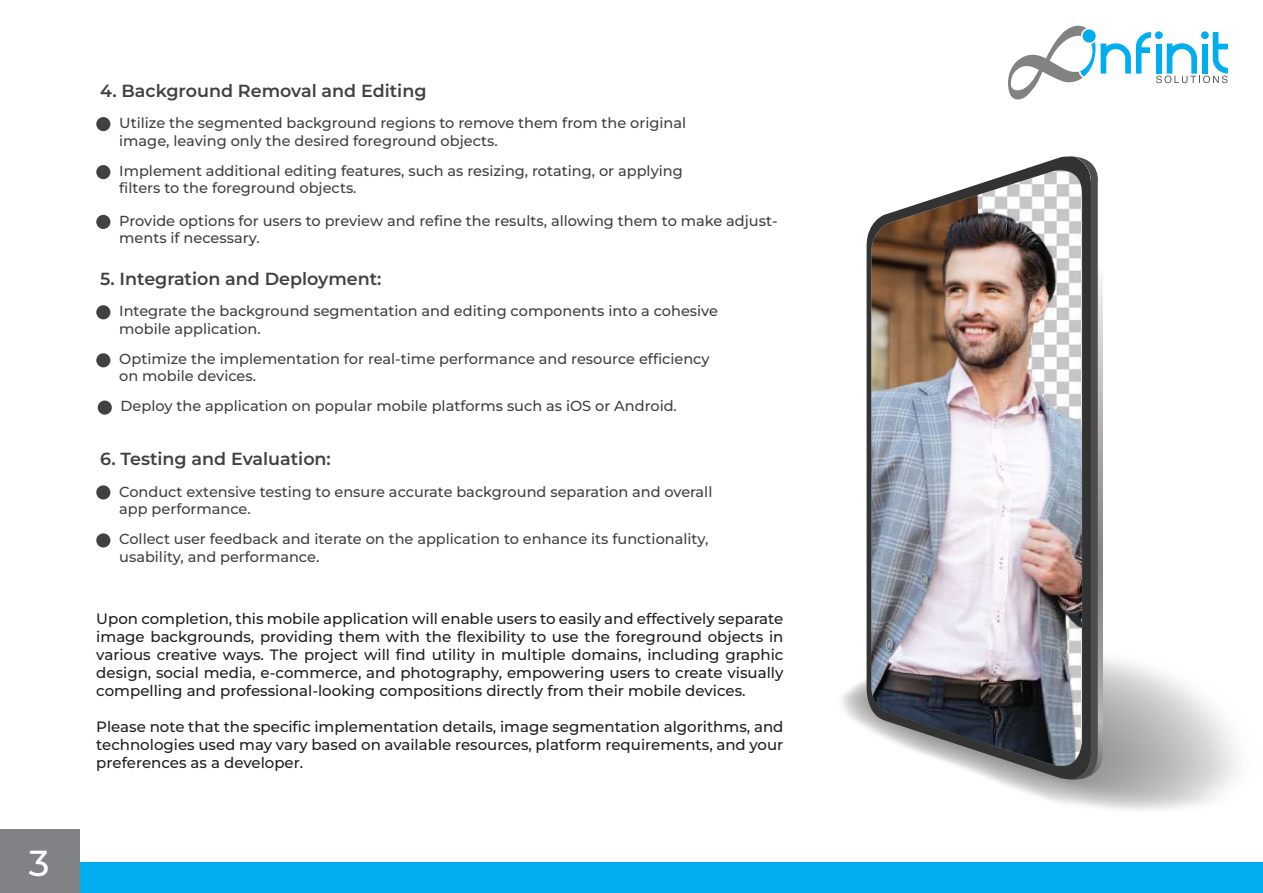
<style>
.page{position:relative;width:1263px;height:893px;background:#fff}
.page>*{position:absolute;margin:0;border:0;box-sizing:border-box;transform-origin:0 0}
.t1{font:500 36.15px "Montserrat";color:#fff}
.t2{font:600 17.55px "Montserrat";color:#414042}
.t3{font:500 15px/18px "Montserrat";color:#231f20;text-align:justify}
.t4{font:500 14.55px/17.4px "Montserrat";color:#414042}
</style>
<div class="page">
<svg style="left:847px;top:691px;width:369px;height:114px"></svg>
<img style="left:852px;top:157px;width:341px;height:643px">
<div style="left:96px;top:117px;width:14px;height:14px;background:#414042;border-radius:50%"></div>
<div style="left:96px;top:165px;width:14px;height:14px;background:#414042;border-radius:50%"></div>
<div style="left:96px;top:215px;width:14px;height:14px;background:#414042;border-radius:50%"></div>
<div style="left:96px;top:305px;width:14px;height:14px;background:#414042;border-radius:50%"></div>
<div style="left:96px;top:353px;width:14px;height:14px;background:#414042;border-radius:50%"></div>
<div style="left:98px;top:401px;width:14px;height:14px;background:#414042;border-radius:50%"></div>
<div style="left:96px;top:485px;width:14px;height:14px;background:#414042;border-radius:50%"></div>
<div style="left:96px;top:533px;width:14px;height:14px;background:#414042;border-radius:50%"></div>
<div style="left:0;top:862px;width:1263px;height:31px;background:#00aeef"></div>
<svg style="left:1008px;top:25px;width:220px;height:75px"></svg>
<div style="left:0;top:829px;width:79px;height:64px;background:#808285"></div>
<h1 class="t1" style="left:29px;top:839px;width:22px">3</h1>
<p class="t2" style="left:100px;top:79px;width:328px">4. Background Removal and Editing</p>
<p class="t4" style="left:119px;top:114px;width:568px">Utilize the segmented background regions to remove them from the original image, leaving only the desired foreground objects.</p>
<p class="t4" style="left:119px;top:162px;width:565px">Implement additional editing features, such as resizing, rotating, or applying filters to the foreground objects.</p>
<p class="t4" style="left:119px;top:211px;width:660px">Provide options for users to preview and refine the results, allowing them to make adjust&shy;ments if necessary.</p>
<p class="t2" style="left:100px;top:267px;width:283px">5. Integration and Deployment:</p>
<p class="t4" style="left:119px;top:302px;width:600px">Integrate the background segmentation and editing components into a cohesive mobile application.</p>
<p class="t4" style="left:119px;top:350px;width:592px">Optimize the implementation for real-time performance and resource efficiency on mobile devices.</p>
<p class="t4" style="left:121px;top:397px;width:558px">Deploy the application on popular mobile platforms such as iOS or Android.</p>
<p class="t2" style="left:100px;top:448px;width:232px">6. Testing and Evaluation:</p>
<p class="t4" style="left:119px;top:482px;width:595px">Conduct extensive testing to ensure accurate background separation and overall app performance.</p>
<p class="t4" style="left:119px;top:530px;width:591px">Collect user feedback and iterate on the application to enhance its functionality, usability, and performance.</p>
<p class="t3" style="left:96px;top:609px;width:689px">Upon completion, this mobile application will enable users to easily and effectively separate image backgrounds, providing them with the flexibility to use the foreground objects in various creative ways. The project will find utility in multiple domains, including graphic design, social media, e-commerce, and photography, empowering users to create visually compelling and professional-looking compositions directly from their mobile devices.</p>
<p class="t3" style="left:96px;top:717px;width:689px">Please note that the specific implementation details, image segmentation algorithms, and technologies used may vary based on available resources, platform requirements, and your preferences as a developer.</p>
</div>
